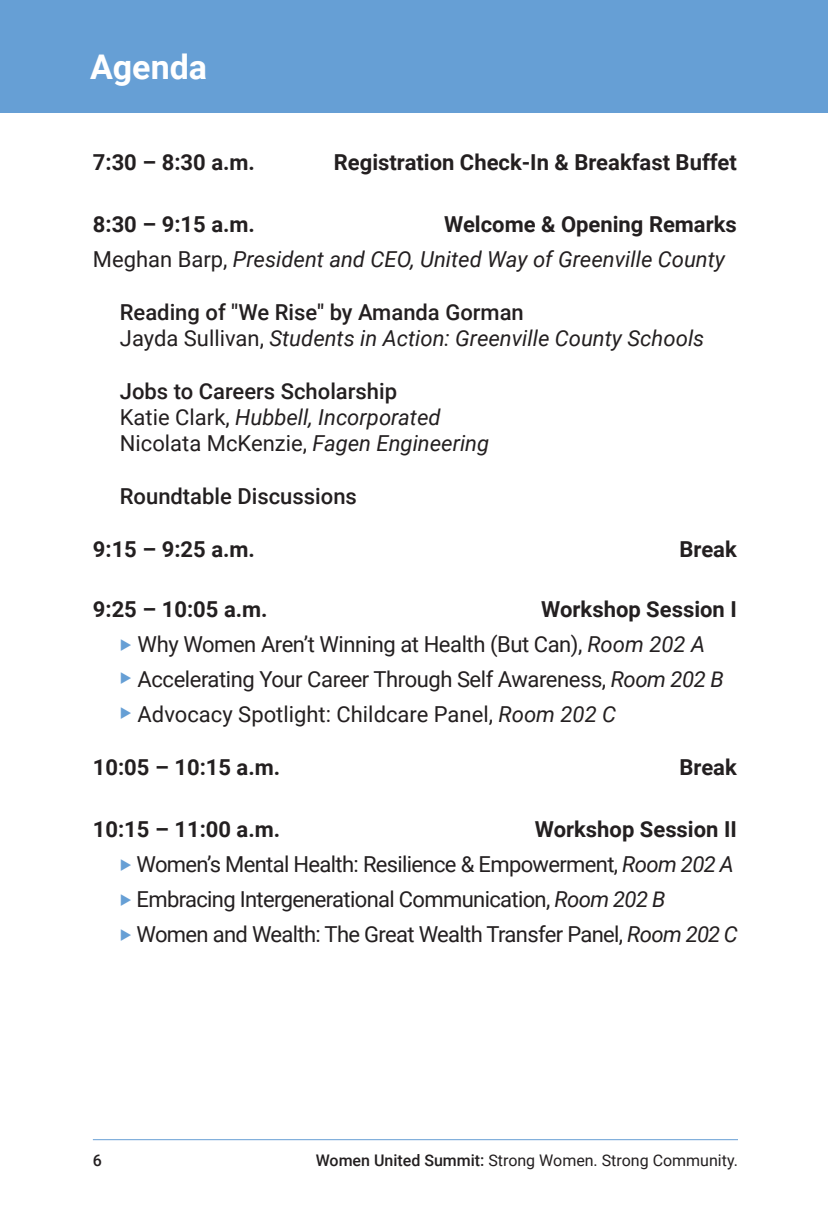
<style>
.page{position:relative;width:828px;height:1224px;background:#fff}
.page>*{position:absolute;margin:0;border:0;box-sizing:border-box;transform-origin:0 0}
.t1{font:700 34px "Roboto";color:#fff}
.t2{font:22px "Roboto";letter-spacing:-.03em;color:#231f20}
.t3{font:700 22px "Roboto";color:#231f20}
.t4{font:italic 22px/26px "Roboto";color:#231f20}
.t5{font:500 22px "Roboto";color:#231f20}
.t6{font:22px "Roboto";color:#231f20}
.t7{font:16px "Roboto";color:#231f20}
.t8{font:500 16px "Roboto";color:#231f20}
.s1{font-style:normal}
.s2{color:#669fd5}
.s3{font-style:italic}
.s4{font-weight:500}
</style>
<div class="page">
<hr style="left:93px;top:1139px;width:645px;height:1px;background:#669fd5">
<div style="left:0;top:0;width:828px;height:113px;background:#669fd5"></div>
<h1 class="t1" style="left:90px;top:43px;width:119px">Agenda</h1>
<p class="t3" style="left:93px;top:146px;width:164px">7:30 – 8:30 a.m.</p>
<p class="t3" style="left:334px;top:146px;width:404px">Registration Check-In &amp; Breakfast Buffet</p>
<p class="t3" style="left:93px;top:208px;width:164px">8:30 – 9:15 a.m.</p>
<p class="t3" style="left:444px;top:208px;width:294px">Welcome &amp; Opening Remarks</p>
<p class="t4" style="left:93px;top:245px;width:634px"><span class="s1">Meghan Barp,</span> President and CEO, United Way of Greenville County</p>
<p class="t5" style="left:120px;top:296px;width:406px">Reading of "We Rise" by Amanda Gorman</p>
<p class="t4" style="left:120px;top:324px;width:586px"><span class="s1">Jayda Sullivan,</span> Students in Action: Greenville County Schools</p>
<p class="t5" style="left:120px;top:375px;width:279px">Jobs to Careers Scholarship</p>
<p class="t4" style="left:120px;top:403px;width:371px"><span class="s1">Katie Clark,</span> Hubbell, Incorporated<br><span class="s1">Nicolata McKenzie,</span> Fagen Engineering</p>
<p class="t5" style="left:120px;top:480px;width:239px">Roundtable Discussions</p>
<p class="t3" style="left:93px;top:533px;width:164px">9:15 – 9:25 a.m.</p>
<p class="t3" style="left:680px;top:533px;width:59px">Break</p>
<p class="t3" style="left:93px;top:593px;width:176px">9:25 – 10:05 a.m.</p>
<p class="t3" style="left:541px;top:593px;width:197px">Workshop Session I</p>
<p class="t2" style="left:120px;top:628px;width:587px"><span class="s2">◆</span> Why Women Aren’t Winning at Health (But Can), <span class="s3">Room 202 A</span></p>
<p class="t2" style="left:120px;top:663px;width:606px"><sup>◆</sup> Accelerating Your Career Through Self Awareness, <span class="s3">Room 202 B</span></p>
<p class="t6" style="left:120px;top:698px;width:498px"><sup>◆</sup> Advocacy Spotlight: Childcare Panel, <span class="s3">Room 202 C</span></p>
<p class="t3" style="left:93px;top:751px;width:189px">10:05 – 10:15 a.m.</p>
<p class="t3" style="left:680px;top:751px;width:59px">Break</p>
<p class="t3" style="left:93px;top:813px;width:189px">10:15 – 11:00 a.m.</p>
<p class="t3" style="left:535px;top:813px;width:203px">Workshop Session II</p>
<p class="t2" style="left:120px;top:848px;width:616px"><span class="s2">◆</span> Women’s Mental Health: Resilience &amp; Empowerment, <span class="s3">Room 202 A</span></p>
<p class="t2" style="left:120px;top:883px;width:547px"><span class="s2">◆</span> Embracing Intergenerational Communication, <span class="s3">Room 202 B</span></p>
<p class="t2" style="left:120px;top:918px;width:620px"><span class="s2">◆</span> Women and Wealth: The Great Wealth Transfer Panel, <span class="s3">Room 202 C</span></p>
<p class="t8" style="left:93px;top:1149px;width:11px">6</p>
<p class="t7" style="left:316px;top:1149px;width:424px"><span class="s4">Women United Summit:</span> Strong Women. Strong Community.</p>
</div>
